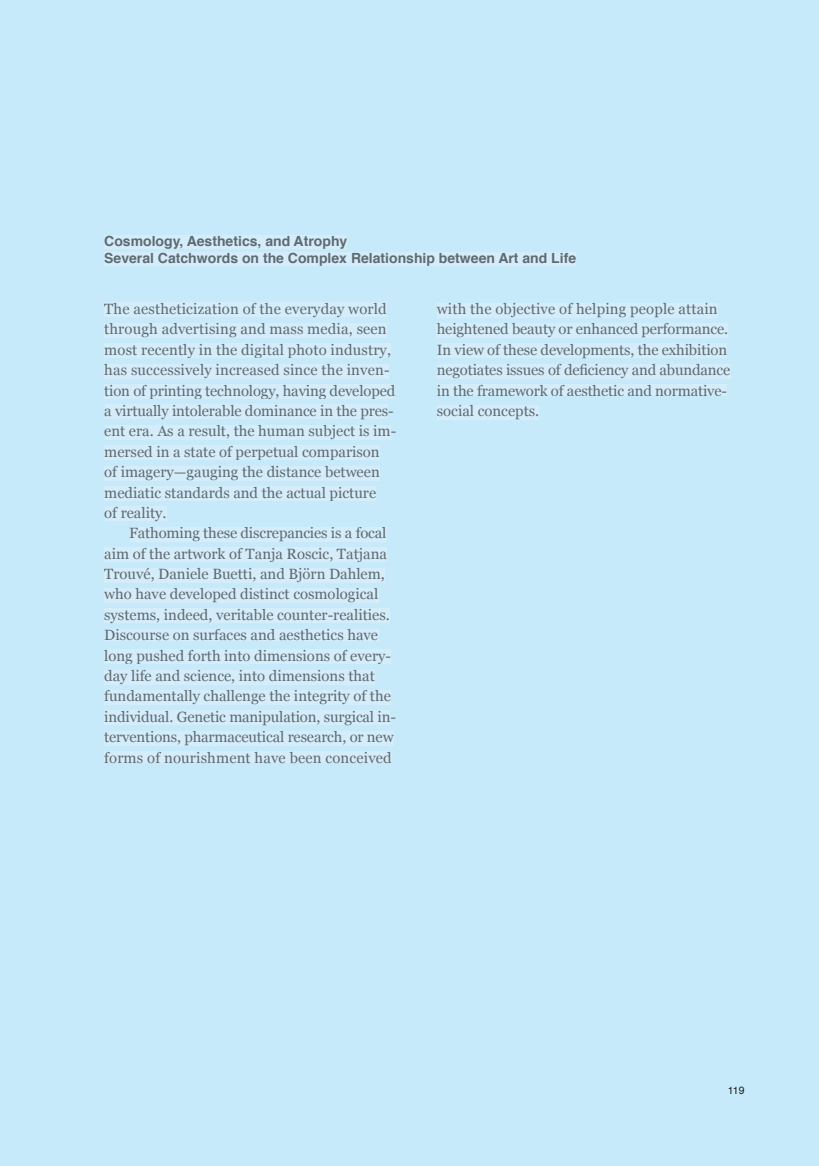
<style>
.page{position:relative;width:819px;height:1166px;background:#c6eafa}
.page>*{position:absolute;margin:0;border:0;box-sizing:border-box;transform-origin:0 0}
.t1{font:14.88px/20.5px "Georgia";color:#5e6a71}
.t2{font:700 14px/17.5px "Helvetica";color:#5e6a71}
.t3{font:10.5px "Helvetica";color:#231f20}
</style>
<div class="page">
<div style="left:104px;top:303px;width:283px;height:14px;background:#d5edfa"></div>
<div style="left:104px;top:323px;width:282px;height:14px;background:#d5edfa"></div>
<div style="left:105px;top:343px;width:286px;height:15px;background:#d5edfa"></div>
<div style="left:104px;top:364px;width:285px;height:14px;background:#d5edfa"></div>
<div style="left:104px;top:384px;width:291px;height:15px;background:#d5edfa"></div>
<div style="left:105px;top:405px;width:282px;height:14px;background:#d5edfa"></div>
<div style="left:105px;top:425px;width:285px;height:14px;background:#d5edfa"></div>
<div style="left:105px;top:445px;width:275px;height:15px;background:#d5edfa"></div>
<div style="left:105px;top:466px;width:275px;height:14px;background:#d5edfa"></div>
<div style="left:105px;top:486px;width:271px;height:15px;background:#d5edfa"></div>
<div style="left:105px;top:507px;width:61px;height:14px;background:#d5edfa"></div>
<div style="left:130px;top:527px;width:256px;height:14px;background:#d5edfa"></div>
<div style="left:105px;top:547px;width:282px;height:15px;background:#d5edfa"></div>
<div style="left:104px;top:568px;width:281px;height:14px;background:#d5edfa"></div>
<div style="left:104px;top:588px;width:274px;height:15px;background:#d5edfa"></div>
<div style="left:105px;top:609px;width:285px;height:14px;background:#d5edfa"></div>
<div style="left:105px;top:629px;width:273px;height:11px;background:#d5edfa"></div>
<div style="left:104px;top:649px;width:286px;height:15px;background:#d5edfa"></div>
<div style="left:105px;top:670px;width:270px;height:14px;background:#d5edfa"></div>
<div style="left:104px;top:690px;width:287px;height:15px;background:#d5edfa"></div>
<div style="left:104px;top:710px;width:286px;height:15px;background:#d5edfa"></div>
<div style="left:104px;top:731px;width:290px;height:14px;background:#d5edfa"></div>
<div style="left:104px;top:751px;width:288px;height:12px;background:#d5edfa"></div>
<div style="left:437px;top:303px;width:280px;height:14px;background:#d5edfa"></div>
<div style="left:437px;top:323px;width:291px;height:15px;background:#d5edfa"></div>
<div style="left:437px;top:344px;width:290px;height:14px;background:#d5edfa"></div>
<div style="left:437px;top:364px;width:293px;height:14px;background:#d5edfa"></div>
<div style="left:437px;top:384px;width:289px;height:12px;background:#d5edfa"></div>
<div style="left:437px;top:405px;width:102px;height:14px;background:#d5edfa"></div>
<div style="left:105px;top:235px;width:242px;height:14px;background:#d5edfa"></div>
<div style="left:105px;top:253px;width:471px;height:13px;background:#d5edfa"></div>
<p class="t2" style="left:104px;top:232px;width:473px">Cosmology, Aesthetics, and Atrophy<br>Several Catchwords on the Complex Relationship between Art and Life</p>
<p class="t1" style="left:104px;top:299px;width:293px">The aestheticization of the everyday world through advertising and mass media, seen most recently in the digital photo industry, has successively increased since the inven&shy;tion of printing technology, having developed a virtually intolerable dominance in the pres&shy;ent era. As a result, the human subject is im&shy;mersed in a state of perpetual comparison of imagery—gauging the distance between mediatic standards and the actual picture<br>of reality.</p>
<p class="t1" style="left:104px;top:523px;width:293px;text-indent:25px">Fathoming these discrepancies is a focal aim of the artwork of Tanja Roscic, Tatjana Trouvé, Daniele Buetti, and Björn Dahlem, who have developed distinct cosmological systems, indeed, veritable counter-realities.<br>Discourse on surfaces and aesthetics have long pushed forth into dimensions of every&shy;day life and science, into dimensions that fundamentally challenge the integrity of the individual. Genetic manipulation, surgical in&shy;terventions, pharmaceutical research, or new forms of nourishment have been conceived</p>
<p class="t1" style="left:437px;top:299px;width:295px">with the objective of helping people attain heightened beauty or enhanced performance.<br>In view of these developments, the exhibition negotiates issues of deficiency and abundance in the framework of aesthetic and normative&shy;social concepts.</p>
<p class="t3" style="left:727px;top:1082px;width:18px">119</p>
</div>
